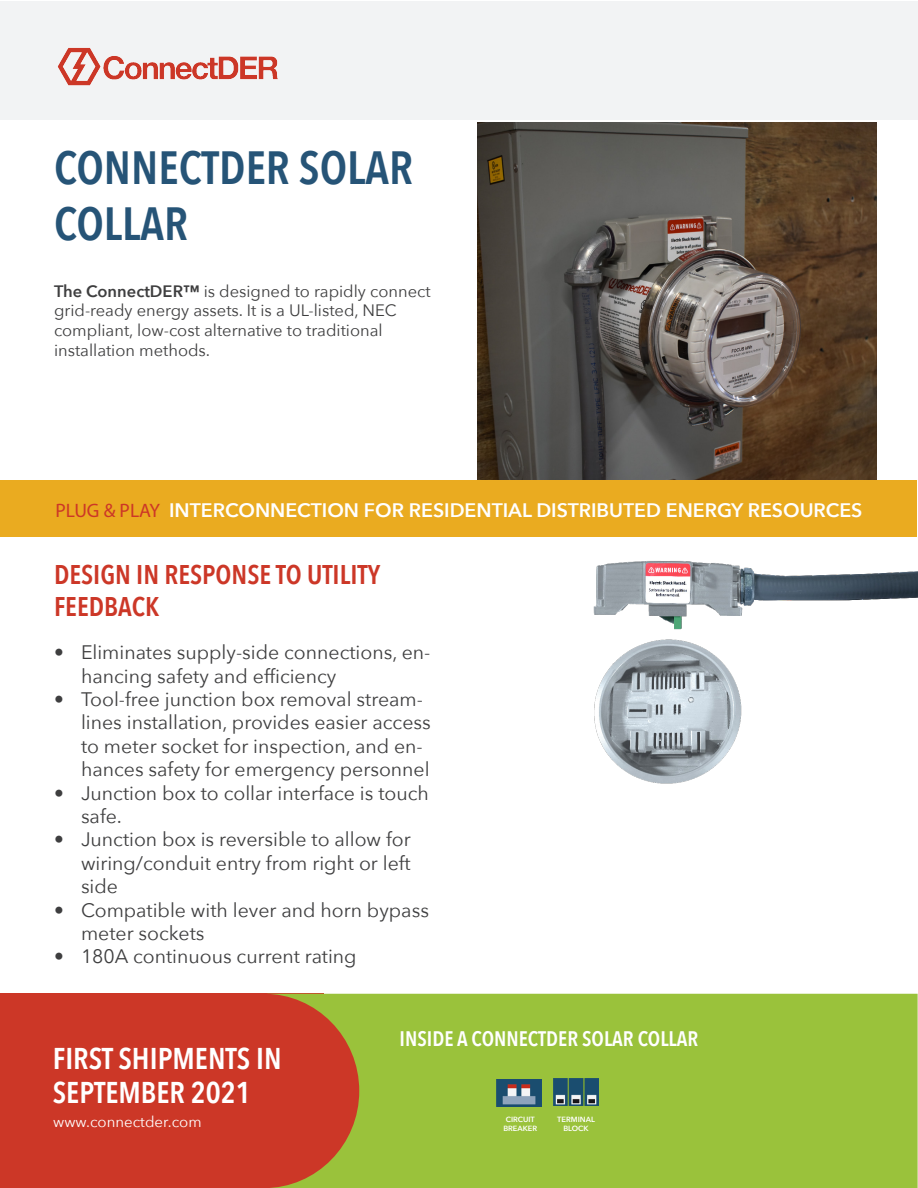
<style>
.page{position:relative;width:918px;height:1188px;background:#fff}
.page>*{position:absolute;margin:0;border:0;box-sizing:border-box;transform-origin:0 0}
.t1{font:600 46.5px/55.8px "Avenir Next Condensed";color:#265477}
.body_copy{font:600 30px/34.5px "Avenir Next Condensed";color:#fff}
.t2{font:600 27px/32.4px "Avenir Next Condensed";color:#cc3727}
.t3{font:600 21px "Avenir Next Condensed";color:#fff}
.t4{font:19.5px/23.4px "Avenir Next";color:#3e3e3f}
.t5{font:600 19.5px "Avenir Next";color:#fff}
.t6{font:16.5px/19.8px "Avenir Next";color:#3e3e3f}
.body_copy-2{font:15px "Avenir Next";color:#fff}
.t7{font:600 7.5px "Avenir Next";color:#fff}
.s1{font-weight:600}
.s2{font-family:"Myriad Pro";font-weight:400;color:#cc3727}
</style>
<div class="page">
<div style="left:1px;top:480px;width:916px;height:57px;background:#eaab20"></div>
<div style="left:0;top:994px;width:324px;height:194px;background:#cc3727"></div>
<div style="left:273px;top:994px;width:645px;height:194px;background:#9ac23b"></div>
<div style="left:168px;top:994px;width:191px;height:194px;background:#cc3727;border-radius:50%"></div>
<div style="left:0;top:1px;width:918px;height:118px;background:#f2f3f4"></div>
<img style="left:57px;top:47px;width:221px;height:39px">
<img style="left:497px;top:1079px;width:45px;height:27px">
<img style="left:553px;top:1079px;width:45px;height:27px">
<img style="left:593px;top:561px;width:324px;height:223px">
<img style="left:477px;top:123px;width:400px;height:357px">
<p class="t1" style="left:54px;top:138px;width:360px">CONNECTDER SOLAR<br>COLLAR</p>
<p class="t6" style="left:54px;top:280px;width:378px"><span class="s1">The ConnectDER™</span> is designed to rapidly connect grid-ready energy assets. It is a UL-listed, NEC compliant, low-cost alternative to traditional installation methods.</p>
<p class="t5" style="left:55px;top:493px;width:809px"><span class="s2">PLUG &amp; PLAY</span> INTERCONNECTION FOR RESIDENTIAL DISTRIBUTED ENERGY RESOURCES</p>
<p class="t2" style="left:54px;top:557px;width:328px">DESIGN IN RESPONSE TO UTILITY<br>FEEDBACK</p>
<p class="t4" style="left:81px;top:640px;width:351px;text-indent:-27px">• Eliminates supply-side connections, en&shy;hancing safety and efficiency</p>
<p class="t4" style="left:81px;top:687px;width:351px;text-indent:-27px">• Tool-free junction box removal stream&shy;lines installation, provides easier access to meter socket for inspection, and en&shy;hances safety for emergency personnel</p>
<p class="t4" style="left:81px;top:780px;width:349px;text-indent:-27px">• Junction box to collar interface is touch safe.</p>
<p class="t4" style="left:81px;top:827px;width:331px;text-align:justify;text-indent:-27px">• Junction box is reversible to allow for wiring/conduit entry from right or left side</p>
<p class="t4" style="left:81px;top:897px;width:350px;text-indent:-27px">• Compatible with lever and horn bypass meter sockets</p>
<p class="t4" style="left:54px;top:944px;width:304px">• 180A continuous current rating</p>
<p class="body_copy" style="left:53px;top:1040px;width:230px">FIRST SHIPMENTS IN<br>SEPTEMBER 2021</p>
<p class="body_copy-2" style="left:53px;top:1109px;width:150px">www.connectder.com</p>
<p class="t3" style="left:400px;top:1020px;width:300px">INSIDE A CONNECTDER SOLAR COLLAR</p>
<p class="t7" style="left:506px;top:1113px;width:31px">CIRCUIT</p>
<p class="t7" style="left:503px;top:1122px;width:35px">BREAKER</p>
<p class="t7" style="left:557px;top:1113px;width:39px">TERMINAL</p>
<p class="t7" style="left:563px;top:1122px;width:27px">BLOCK</p>
</div>
